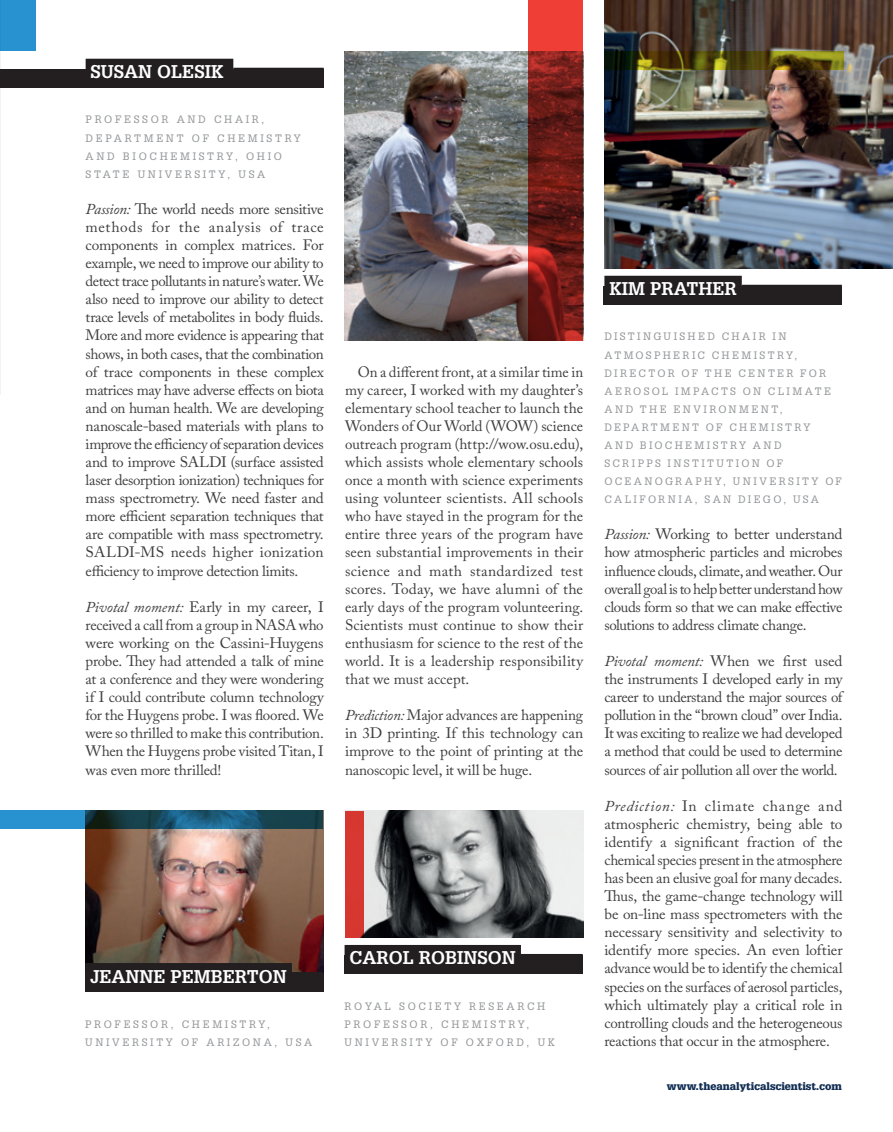
<style>
.page{position:relative;width:893px;height:1132px;background:#fff}
.page>*{position:absolute;margin:0;border:0;box-sizing:border-box;transform-origin:0 0}
.t1{font:700 18px "Glypha LT Std";color:#fff}
.t2{font:15px/18px "Adobe Caslon Pro";letter-spacing:-.015em;color:#3e3e3f;text-align:justify}
.t3{font:10.5px/18px "Glypha LT Std";letter-spacing:.235em;color:#939598}
.t4{font:900 10.5px "Glypha LT Std";color:#112d52}
.s1{font-style:italic}
</style>
<div class="page">
<img style="left:0;top:0;width:1px;height:394px">
<div style="left:0;top:0;width:36px;height:51px;background:#2892d0"></div>
<div style="left:1px;top:69px;width:323px;height:18px;background:#231f20"></div>
<img style="left:345px;top:51px;width:183px;height:289px">
<div style="left:86px;top:59px;width:147px;height:18px;background:#231f20"></div>
<div style="left:233px;top:68px;width:91px;height:18px;background:#231f20"></div>
<svg style="left:528px;top:0;width:55px;height:340px;background:#82211c"></svg>
<img style="left:604px;top:0;width:289px;height:268px">
<svg style="left:604px;top:51px;width:239px;height:18px;background:#524a0e"></svg>
<div style="left:604px;top:286px;width:238px;height:18px;background:#231f20"></div>
<div style="left:604px;top:276px;width:138px;height:18px;background:#231f20"></div>
<div style="left:742px;top:285px;width:100px;height:18px;background:#231f20"></div>
<img style="left:85px;top:828px;width:238px;height:143px">
<svg style="left:1px;top:810px;width:322px;height:18px;background:#1c5d7b"></svg>
<div style="left:85px;top:973px;width:238px;height:18px;background:#231f20"></div>
<div style="left:85px;top:962px;width:207px;height:18px;background:#231f20"></div>
<div style="left:292px;top:971px;width:31px;height:18px;background:#231f20"></div>
<img style="left:363px;top:810px;width:220px;height:126px">
<div style="left:345px;top:810px;width:18px;height:126px;background:#d63830"></div>
<div style="left:345px;top:955px;width:238px;height:18px;background:#231f20"></div>
<div style="left:345px;top:944px;width:176px;height:18px;background:#231f20"></div>
<div style="left:521px;top:953px;width:62px;height:18px;background:#231f20"></div>
<p class="t1" style="left:91px;top:61px;width:134px">SUSAN OLESIK</p>
<p class="t3" style="left:86px;top:110px;width:217px">PROFESSOR AND CHAIR,<br>DEPARTMENT OF CHEMISTRY<br>AND BIOCHEMISTRY, OHIO<br>STATE UNIVERSITY, USA</p>
<p class="t2" style="left:86px;top:199px;width:240px"><span class="s1">Passion:</span> The world needs more sensitive methods for the analysis of trace components in complex matrices. For example, we need to improve our ability to detect trace pollutants in nature’s water. We also need to improve our ability to detect trace levels of metabolites in body fluids.<br>More and more evidence is appearing that shows, in both cases, that the combination of trace components in these complex matrices may have adverse effects on biota and on human health. We are developing nanoscale-based materials with plans to improve the efficiency of separation devices and to improve SALDI (surface assisted laser desorption ionization) techniques for mass spectrometry. We need faster and more efficient separation techniques that are compatible with mass spectrometry.<br>SALDI-MS needs higher ionization efficiency to improve detection limits.</p>
<p class="t2" style="left:86px;top:597px;width:240px"><span class="s1">Pivotal moment:</span> Early in my career, I received a call from a group in NASA who were working on the Cassini-Huygens probe. They had attended a talk of mine at a conference and they were wondering if I could contribute column technology for the Huygens probe. I was floored. We were so thrilled to make this contribution.<br>When the Huygens probe visited Titan, I was even more thrilled!</p>
<p class="t2" style="left:345px;top:362px;width:240px;text-indent:13px">On a different front, at a similar time in my career, I worked with my daughter’s elementary school teacher to launch the Wonders of Our World (WOW) science outreach program (http://wow.osu.edu), which assists whole elementary schools once a month with science experiments using volunteer scientists. All schools who have stayed in the program for the entire three years of the program have seen substantial improvements in their science and math standardized test scores. Today, we have alumni of the early days of the program volunteering.<br>Scientists must continue to show their enthusiasm for science to the rest of the world. It is a leadership responsibility that we must accept.</p>
<p class="t2" style="left:345px;top:705px;width:240px"><span class="s1">Prediction:</span> Major advances are happening in 3D printing. If this technology can improve to the point of printing at the nanoscopic level, it will be huge.</p>
<p class="t1" style="left:90px;top:964px;width:198px">JEANNE PEMBERTON</p>
<p class="t3" style="left:85px;top:1014px;width:229px">PROFESSOR, CHEMISTRY,<br>UNIVERSITY OF ARIZONA, USA</p>
<p class="t1" style="left:350px;top:946px;width:168px">CAROL ROBINSON</p>
<p class="t3" style="left:345px;top:996px;width:212px">ROYAL SOCIETY RESEARCH<br>PROFESSOR, CHEMISTRY,<br>UNIVERSITY OF OXFORD, UK</p>
<p class="t1" style="left:609px;top:277px;width:129px">KIM PRATHER</p>
<p class="t3" style="left:604px;top:327px;width:239px">DISTINGUISHED CHAIR IN<br>ATMOSPHERIC CHEMISTRY,<br>DIRECTOR OF THE CENTER FOR<br>AEROSOL IMPACTS ON CLIMATE<br>AND THE ENVIRONMENT,<br>DEPARTMENT OF CHEMISTRY<br>AND BIOCHEMISTRY AND<br>SCRIPPS INSTITUTION OF<br>OCEANOGRAPHY, UNIVERSITY OF<br>CALIFORNIA, SAN DIEGO, USA</p>
<p class="t2" style="left:604px;top:525px;width:240px"><span class="s1">Passion:</span> Working to better understand how atmospheric particles and microbes influence clouds, climate, and weather. Our overall goal is to help better understand how clouds form so that we can make effective solutions to address climate change.</p>
<p class="t2" style="left:604px;top:651px;width:240px"><span class="s1">Pivotal moment:</span> When we first used the instruments I developed early in my career to understand the major sources of pollution in the “brown cloud” over India.<br>It was exciting to realize we had developed a method that could be used to determine sources of air pollution all over the world.</p>
<p class="t2" style="left:604px;top:796px;width:240px"><span class="s1">Prediction:</span> In climate change and atmospheric chemistry, being able to identify a significant fraction of the chemical species present in the atmosphere has been an elusive goal for many decades.<br>Thus, the game-change technology will be on-line mass spectrometers with the necessary sensitivity and selectivity to identify more species. An even loftier advance would be to identify the chemical species on the surfaces of aerosol particles, which ultimately play a critical role in controlling clouds and the heterogeneous reactions that occur in the atmosphere.</p>
<p class="t4" style="left:667px;top:1078px;width:176px">www.theanalyticalscientist.com</p>
</div>
